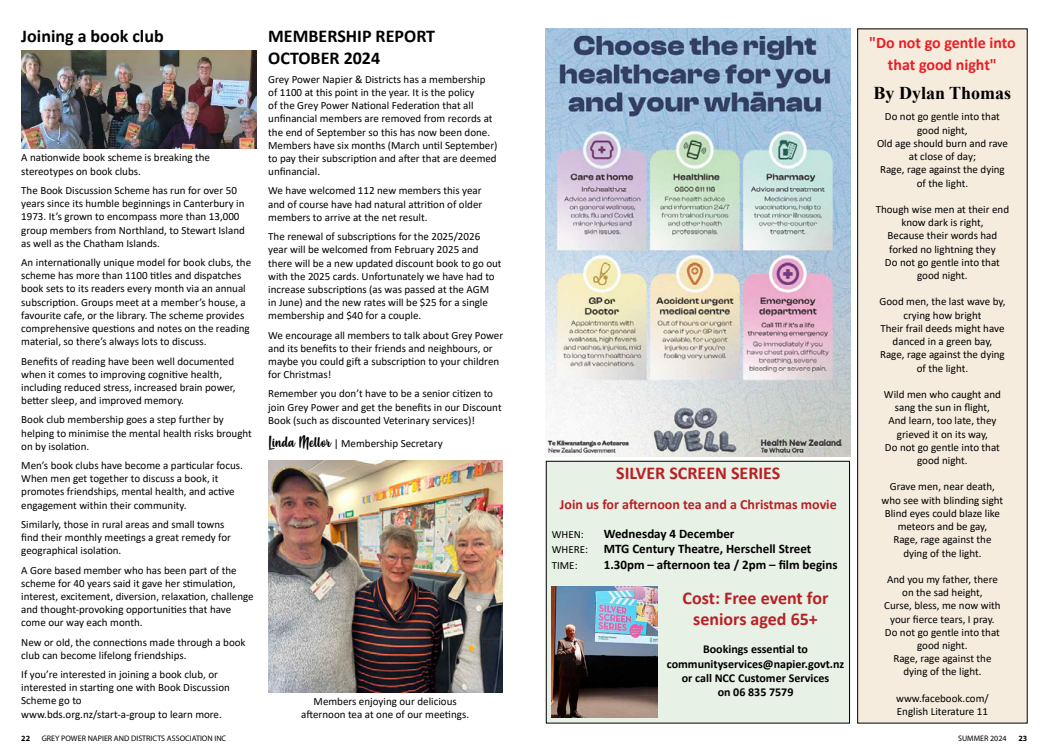
<style>
.page{position:relative;width:1049px;height:752px;background:#fff}
.page>*{position:absolute;margin:0;border:0;box-sizing:border-box;transform-origin:0 0}
.t1{font:700 18px/21.6px "Calibri";color:#b92025;text-align:center}
.t2{font:700 18px/21.6px "Calibri";color:#000}
.t3{font:700 18px "Times New Roman";color:#000}
.t4{font:700 16px/21.6px "Calibri";color:#ed1d24;text-align:center}
.t5{font:700 14px "Calibri";color:#b92025}
.t6{font:700 13px/15.6px "Calibri";color:#000}
.t7{font:700 12px/14.4px "Calibri";color:#000;text-align:center}
.t8{font:11px/13.2px "Calibri";color:#000}
.t9{font:8px "Myriad Pro";color:#000}
.t10{font:700 8px "Myriad Pro";color:#000}
.s1{font-family:"Misses";font-size:14px}
.s2{font-weight:400;font-size:11px}
</style>
<div class="page">
<div style="left:858px;top:29px;width:169px;height:693px;background:#f5ecdd"></div>
<div style="left:857px;top:28px;width:171px;height:695px;border:1px solid #000"></div>
<div style="left:546px;top:461px;width:303px;height:261px;background:#e8f1e6"></div>
<div style="left:546px;top:460px;width:304px;height:263px;border:1px solid #000"></div>
<img style="left:268px;top:460px;width:234px;height:232px">
<img style="left:21px;top:51px;width:235px;height:97px">
<img style="left:546px;top:28px;width:304px;height:428px">
<img style="left:552px;top:586px;width:106px;height:131px">
<h1 class="t2" style="left:21px;top:25px;width:144px">Joining a book club</h1>
<p class="t8" style="left:21px;top:151px;width:190px">A nationwide book scheme is breaking the stereotypes on book clubs.</p>
<p class="t8" style="left:21px;top:183px;width:225px">The Book Discussion Scheme has run for over 50 years since its humble beginnings in Canterbury in 1973. It’s grown to encompass more than 13,000 group members from Northland, to Stewart Island as well as the Chatham Islands.</p>
<p class="t8" style="left:21px;top:255px;width:231px">An internationally unique model for book clubs, the scheme has more than 1100 titles and dispatches book sets to its readers every month via an annual subscription. Groups meet at a member’s house, a favourite cafe, or the library. The scheme provides comprehensive questions and notes on the reading material, so there’s always lots to discuss.</p>
<p class="t8" style="left:21px;top:354px;width:216px">Benefits of reading have been well documented when it comes to improving cognitive health, including reduced stress, increased brain power, better sleep, and improved memory.</p>
<p class="t8" style="left:21px;top:412px;width:232px">Book club membership goes a step further by helping to minimise the mental health risks brought on by isolation.</p>
<p class="t8" style="left:21px;top:458px;width:223px">Men’s book clubs have become a particular focus.<br>When men get together to discuss a book, it promotes friendships, mental health, and active engagement within their community.</p>
<p class="t8" style="left:21px;top:517px;width:211px">Similarly, those in rural areas and small towns find their monthly meetings a great remedy for geographical isolation.</p>
<p class="t8" style="left:21px;top:562px;width:234px">A Gore based member who has been part of the scheme for 40 years said it gave her stimulation, interest, excitement, diversion, relaxation, challenge and thought-provoking opportunities that have come our way each month.</p>
<p class="t8" style="left:21px;top:634px;width:226px">New or old, the connections made through a book club can become lifelong friendships.</p>
<p class="t8" style="left:21px;top:667px;width:210px">If you’re interested in joining a book club, or interested in starting one with Book Discussion Scheme go to<br>www.bds.org.nz/start-a-group to learn more.</p>
<h1 class="t2" style="left:268px;top:25px;width:168px">MEMBERSHIP REPORT<br>OCTOBER 2024</h1>
<p class="t8" style="left:268px;top:72px;width:231px">Grey Power Napier &amp; Districts has a membership<br>of 1100 at this point in the year. It is the policy<br>of the Grey Power National Federation that all unfinancial members are removed from records at the end of September so this has now been done.<br>Members have six months (March until September) to pay their subscription and after that are deemed unfinancial.</p>
<p class="t8" style="left:268px;top:184px;width:216px;text-align:justify">We have welcomed 112 new members this year and of course have had natural attrition of older members to arrive at the net result.</p>
<p class="t8" style="left:268px;top:229px;width:235px">The renewal of subscriptions for the 2025/2026 year will be welcomed from February 2025 and there will be a new updated discount book to go out with the 2025 cards. Unfortunately we have had to increase subscriptions (as was passed at the AGM<br>in June) and the new rates will be $25 for a single membership and $40 for a couple.</p>
<p class="t8" style="left:268px;top:328px;width:236px">We encourage all members to talk about Grey Power and its benefits to their friends and neighbours, or maybe you could gift a subscription to your children for Christmas!</p>
<p class="t8" style="left:268px;top:386px;width:235px">Remember you don’t have to be a senior citizen to join Grey Power and get the benefits in our Discount<br>Book (such as discounted Veterinary services)!</p>
<p class="t8" style="left:268px;top:436px;width:176px"><span class="s1">Linda Mellor</span> | Membership Secretary</p>
<p class="t8" style="left:301px;top:694px;width:169px;text-align:center">Members enjoying our delicious afternoon tea at one of our meetings.</p>
<h1 class="t1" style="left:616px;top:461px;width:166px">SILVER SCREEN SERIES</h1>
<p class="t5" style="left:560px;top:494px;width:278px">Join us for afternoon tea and a Christmas movie</p>
<p class="t8" style="left:552px;top:527px;width:34px">WHEN:</p>
<p class="t6" style="left:552px;top:525px;width:261px;text-indent:52px">Wednesday 4 December<br><span class="s2">WHERE:</span> MTG Century Theatre, Herschell Street</p>
<p class="t8" style="left:552px;top:558px;width:27px">TIME:</p>
<p class="t6" style="left:604px;top:556px;width:235px">1.30pm – afternoon tea / 2pm – film begins</p>
<h1 class="t1" style="left:683px;top:586px;width:147px">Cost: Free event for seniors aged 65+</h1>
<p class="t7" style="left:667px;top:641px;width:179px">Bookings essential to communityservices@napier.govt.nz or call NCC Customer Services<br>on 06 835 7579</p>
<h2 class="t4" style="left:869px;top:32px;width:148px">"Do not go gentle into that good night"</h2>
<h1 class="t3" style="left:873px;top:80px;width:139px">By Dylan Thomas</h1>
<p class="t8" style="left:877px;top:110px;width:132px;text-align:center">Do not go gentle into that good night,<br>Old age should burn and rave at close of day;<br>Rage, rage against the dying of the light.</p>
<p class="t8" style="left:876px;top:202px;width:135px;text-align:center">Though wise men at their end know dark is right,<br>Because their words had forked no lightning they<br>Do not go gentle into that good night.</p>
<p class="t8" style="left:879px;top:295px;width:127px;text-align:center">Good men, the last wave by, crying how bright<br>Their frail deeds might have danced in a green bay,<br>Rage, rage against the dying of the light.</p>
<p class="t8" style="left:884px;top:387px;width:119px;text-align:center">Wild men who caught and sang the sun in flight,<br>And learn, too late, they grieved it on its way,<br>Do not go gentle into that good night.</p>
<p class="t8" style="left:881px;top:479px;width:123px;text-align:center">Grave men, near death, who see with blinding sight<br>Blind eyes could blaze like meteors and be gay,<br>Rage, rage against the dying of the light.</p>
<p class="t8" style="left:884px;top:572px;width:118px;text-align:center">And you my father, there on the sad height,<br>Curse, bless, me now with your fierce tears, I pray.<br>Do not go gentle into that good night.<br>Rage, rage against the dying of the light.</p>
<p class="t8" style="left:896px;top:691px;width:94px">www.facebook.com/<br>English Literature 11</p>
<p class="t10" style="left:21px;top:732px;width:10px">22</p>
<p class="t9" style="left:42px;top:732px;width:186px">GREY POWER NAPIER AND DISTRICTS ASSOCIATION INC</p>
<p class="t9" style="left:958px;top:732px;width:50px">SUMMER 2024</p>
<p class="t10" style="left:1018px;top:732px;width:10px">23</p>
</div>
